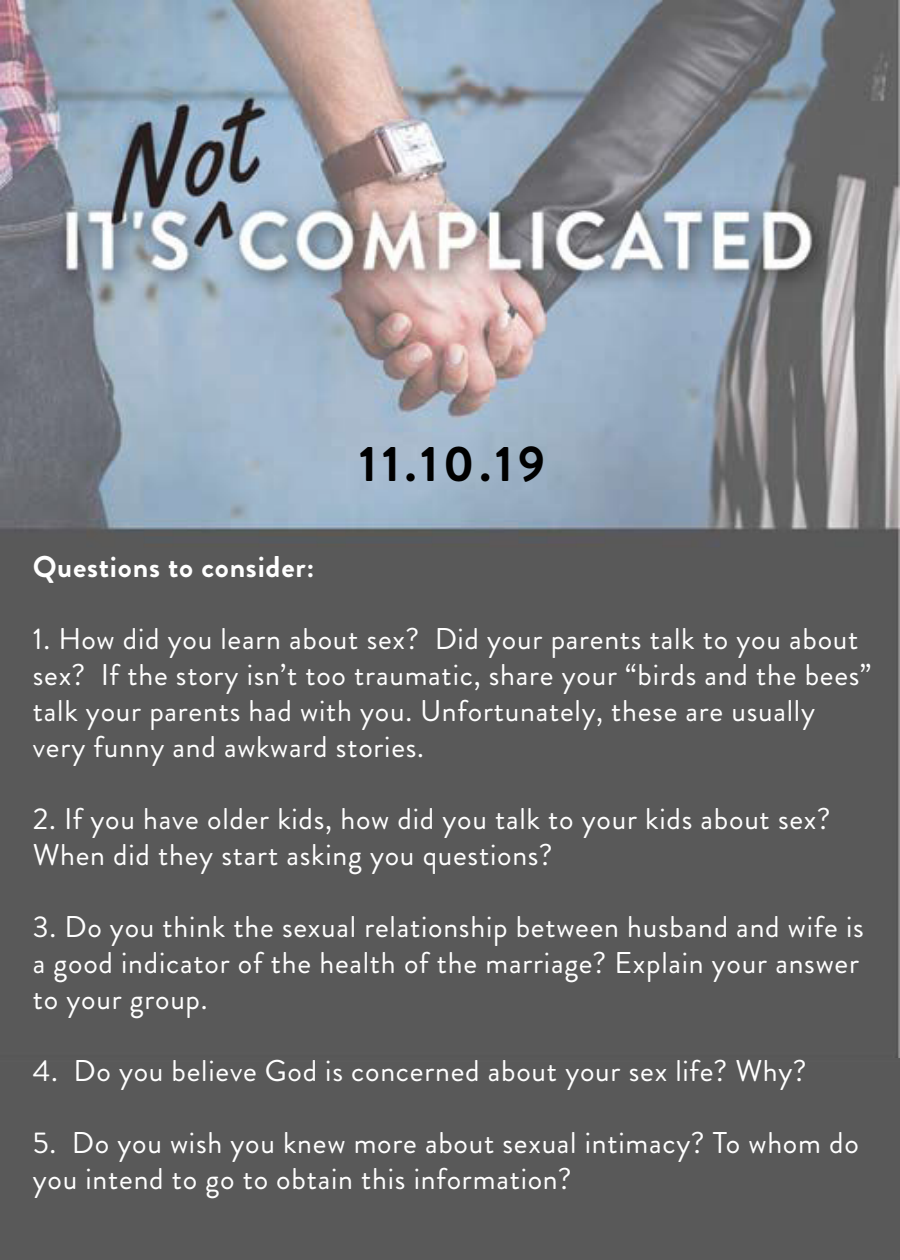
<style>
.page{position:relative;width:900px;height:1260px;background:#fff}
.page>*{position:absolute;margin:0;border:0;box-sizing:border-box;transform-origin:0 0}
.t1{font:700 50px "Brandon Grotesque";color:#000}
.t2{font:30px/36px "Brandon Grotesque";letter-spacing:.025em;color:#fff}
.t3{font:700 30px "Brandon Grotesque";letter-spacing:.025em;color:#fff}
</style>
<div class="page">
<img style="left:0;top:0;width:900px;height:1059px">
<div style="left:0;top:1059px;width:900px;height:201px;background:#595959"></div>
<p class="t3" style="left:33px;top:546px;width:283px">Questions to consider:</p>
<h1 class="t1" style="left:359px;top:429px;width:187px">11.10.19</h1>
<p class="t2" style="left:33px;top:622px;width:840px">1. How did you learn about sex? Did your parents talk to you about sex? If the story isn’t too traumatic, share your “birds and the bees” talk your parents had with you. Unfortunately, these are usually very funny and awkward stories.</p>
<p class="t2" style="left:33px;top:802px;width:799px">2. If you have older kids, how did you talk to your kids about sex?<br>When did they start asking you questions?</p>
<p class="t2" style="left:33px;top:910px;width:832px">3. Do you think the sexual relationship between husband and wife is a good indicator of the health of the marriage? Explain your answer to your group.</p>
<p class="t2" style="left:33px;top:1054px;width:775px">4. Do you believe God is concerned about your sex life? Why?</p>
<p class="t2" style="left:33px;top:1126px;width:827px">5. Do you wish you knew more about sexual intimacy? To whom do you intend to go to obtain this information?</p>
</div>
